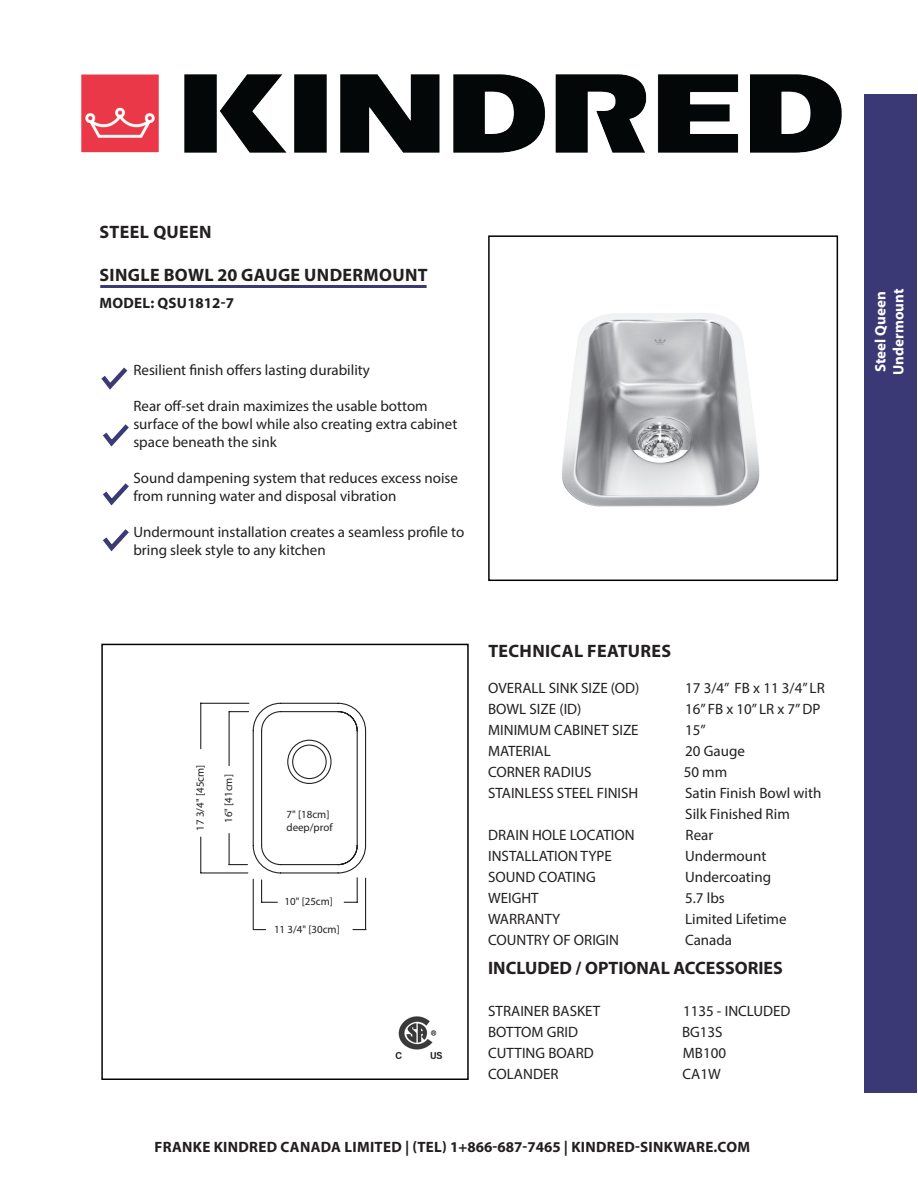
<style>
.page{position:relative;width:918px;height:1188px;background:#fff}
.page>*{position:absolute;margin:0;border:0;box-sizing:border-box;transform-origin:0 0}
.t1{font:700 18px "Myriad Pro";letter-spacing:.02em;color:#231f20}
.t2{font:700 18px "Myriad Pro";color:#231f20}
.t3{font:15px/18px "Myriad Pro";color:#231f20}
.t4{font:700 15px "Myriad Pro";letter-spacing:.02em;color:#231f20}
.t5{font:700 15px "Myriad Pro";color:#fff}
.t6{font:10.95px/13px "Myriad Pro";color:#231f20}
</style>
<div class="page">
<img style="left:81px;top:74px;width:761px;height:79px">
<svg style="left:101px;top:367px;width:27px;height:23px"></svg>
<svg style="left:103px;top:424px;width:26px;height:23px"></svg>
<svg style="left:103px;top:483px;width:26px;height:23px"></svg>
<svg style="left:103px;top:529px;width:26px;height:23px"></svg>
<hr style="left:100px;top:285px;width:327px;height:3px;background:#3c3a75">
<div style="left:488px;top:235px;width:350px;height:346px;border:2px solid #040503"></div>
<div style="left:101px;top:644px;width:368px;height:436px;border:2px solid #040503"></div>
<div style="left:864px;top:95px;width:52px;height:998px;background:#3b3975"></div>
<svg style="left:229px;top:702px;width:138px;height:201px"></svg>
<hr style="left:201px;top:703px;width:48px;height:1px;background:#231f20">
<hr style="left:201px;top:872px;width:47px;height:2px;background:#231f20">
<hr style="left:200px;top:703px;width:1px;height:46px;background:#231f20">
<hr style="left:200px;top:837px;width:1px;height:36px;background:#231f20">
<hr style="left:253px;top:879px;width:1px;height:51px;background:#231f20">
<hr style="left:365px;top:878px;width:1px;height:52px;background:#231f20">
<svg style="left:254px;top:929px;width:12px;height:1px"></svg>
<svg style="left:353px;top:929px;width:12px;height:1px"></svg>
<img style="left:562px;top:313px;width:198px;height:194px">
<img style="left:395px;top:1017px;width:48px;height:42px">
<p class="t1" style="left:100px;top:220px;width:114px">STEEL QUEEN</p>
<p class="t1" style="left:100px;top:263px;width:330px">SINGLE BOWL 20 GAUGE UNDERMOUNT</p>
<p class="t4" style="left:100px;top:294px;width:136px">MODEL: QSU1812-7</p>
<p class="t3" style="left:133px;top:360px;width:238px">Resilient finish offers lasting durability</p>
<p class="t3" style="left:133px;top:396px;width:326px">Rear off-set drain maximizes the usable bottom surface of the bowl while also creating extra cabinet space beneath the sink</p>
<p class="t3" style="left:133px;top:468px;width:326px">Sound dampening system that reduces excess noise from running water and disposal vibration</p>
<p class="t3" style="left:133px;top:522px;width:332px">Undermount installation creates a seamless profile to bring sleek style to any kitchen</p>
<p class="t6" style="left:194px;top:831px;width:67px;rotate:-90deg">17 3/4" [45cm]</p>
<p class="t6" style="left:222px;top:823px;width:50px;rotate:-90deg">16" [41cm]</p>
<p class="t6" style="left:287px;top:808px;width:47px">7" [18cm] deep/prof</p>
<p class="t6" style="left:285px;top:895px;width:50px">10" [25cm]</p>
<p class="t6" style="left:274px;top:922px;width:67px">11 3/4" [30cm]</p>
<p class="t1" style="left:488px;top:639px;width:184px">TECHNICAL FEATURES</p>
<p class="t3" style="left:488px;top:679px;width:153px">OVERALL SINK SIZE (OD)</p>
<p class="t3" style="left:685px;top:679px;width:141px">17 3/4” FB x 11 3/4” LR</p>
<p class="t3" style="left:488px;top:700px;width:95px">BOWL SIZE (ID)</p>
<p class="t3" style="left:685px;top:700px;width:137px">16” FB x 10” LR x 7” DP</p>
<p class="t3" style="left:488px;top:721px;width:152px">MINIMUM CABINET SIZE</p>
<p class="t3" style="left:685px;top:721px;width:22px">15”</p>
<p class="t3" style="left:488px;top:742px;width:64px">MATERIAL</p>
<p class="t3" style="left:685px;top:742px;width:61px">20 Gauge</p>
<p class="t3" style="left:488px;top:763px;width:105px">CORNER RADIUS</p>
<p class="t3" style="left:684px;top:763px;width:45px">50 mm</p>
<p class="t3" style="left:488px;top:784px;width:152px">STAINLESS STEEL FINISH</p>
<p class="t3" style="left:685px;top:784px;width:138px">Satin Finish Bowl with</p>
<p class="t3" style="left:685px;top:805px;width:106px">Silk Finished Rim</p>
<p class="t3" style="left:488px;top:826px;width:148px">DRAIN HOLE LOCATION</p>
<p class="t3" style="left:686px;top:826px;width:29px">Rear</p>
<p class="t3" style="left:488px;top:847px;width:125px">INSTALLATION TYPE</p>
<p class="t3" style="left:685px;top:847px;width:83px">Undermount</p>
<p class="t3" style="left:488px;top:868px;width:109px">SOUND COATING</p>
<p class="t3" style="left:685px;top:868px;width:87px">Undercoating</p>
<p class="t3" style="left:488px;top:889px;width:52px">WEIGHT</p>
<p class="t3" style="left:685px;top:889px;width:41px">5.7 lbs</p>
<p class="t3" style="left:488px;top:910px;width:74px">WARRANTY</p>
<p class="t3" style="left:685px;top:910px;width:103px">Limited Lifetime</p>
<p class="t3" style="left:488px;top:931px;width:132px">COUNTRY OF ORIGIN</p>
<p class="t3" style="left:685px;top:931px;width:49px">Canada</p>
<p class="t2" style="left:488px;top:956px;width:296px">INCLUDED / OPTIONAL ACCESSORIES</p>
<p class="t3" style="left:488px;top:1001px;width:114px">STRAINER BASKET</p>
<p class="t3" style="left:683px;top:1001px;width:109px">1135 - INCLUDED</p>
<p class="t3" style="left:488px;top:1022px;width:92px">BOTTOM GRID</p>
<p class="t3" style="left:682px;top:1022px;width:42px">BG13S</p>
<p class="t3" style="left:488px;top:1043px;width:107px">CUTTING BOARD</p>
<p class="t3" style="left:683px;top:1043px;width:45px">MB100</p>
<p class="t3" style="left:488px;top:1064px;width:72px">COLANDER</p>
<p class="t3" style="left:682px;top:1064px;width:40px">CA1W</p>
<p class="t4" style="left:155px;top:1137px;width:597px">FRANKE KINDRED CANADA LIMITED | (TEL) 1+866-687-7465 | KINDRED-SINKWARE.COM</p>
<p class="t5" style="left:871px;top:372px;width:82px;rotate:-90deg">Steel Queen</p>
<p class="t5" style="left:889px;top:375px;width:88px;rotate:-90deg">Undermount</p>
</div>
